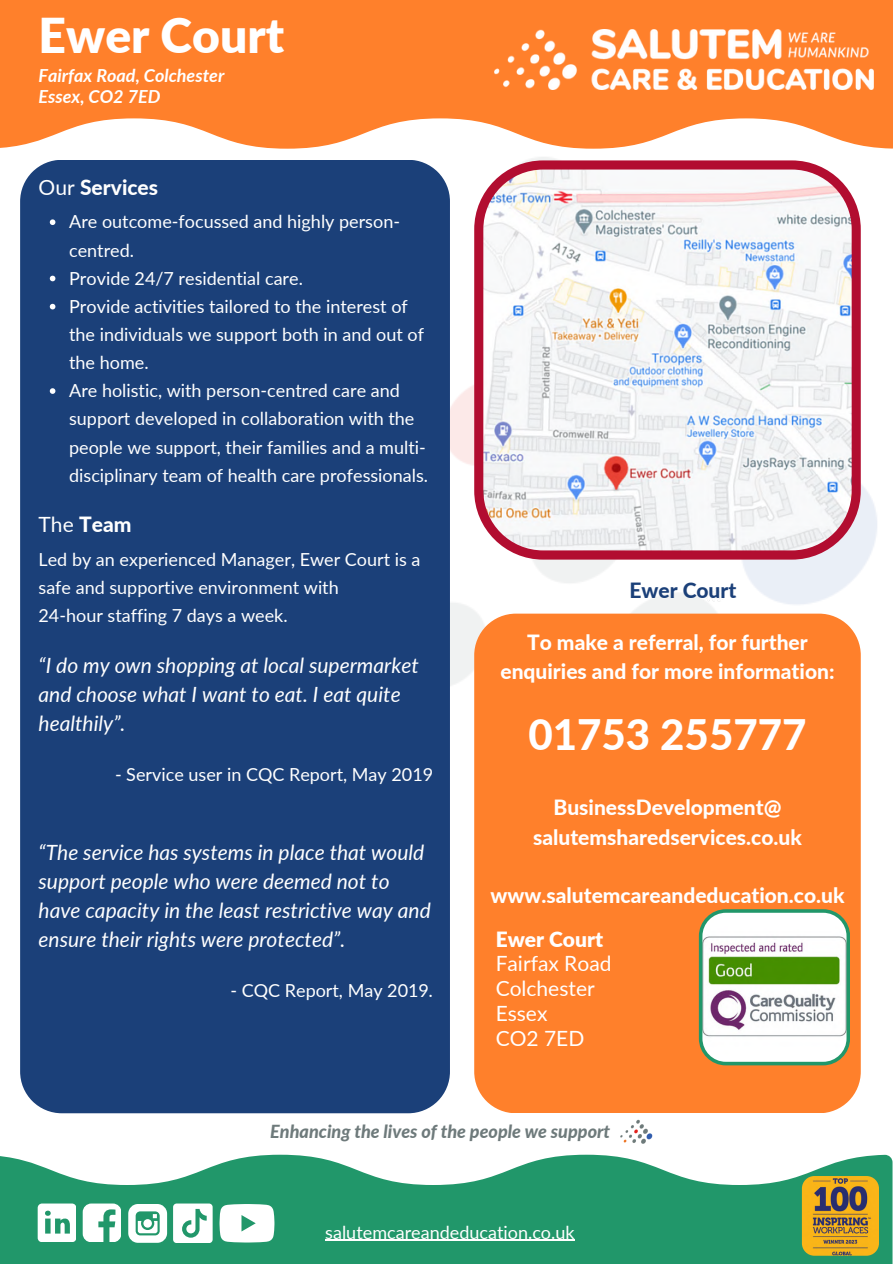
<style>
.page{position:relative;width:893px;height:1264px;background:#fff}
.page>*{position:absolute;margin:0;border:0;box-sizing:border-box;transform-origin:0 0}
.t1{font:900 48px "Lato";color:#fff}
.t2{font:800 42px "Lato";color:#fff}
.t3{font:italic 21px/29.2px "Lato";color:#fff}
.t4{font:800 21px/29.2px "Lato";color:#fff;text-align:center}
.t5{font:21px "Lato";color:#fff}
.t6{font:900 21px "Lato";color:#fff}
.t7{font:800 21px "Lato";color:#1b4079}
.t8{font:18px/28.2px "Lato";color:#fff}
.t9{font:italic 800 18px "Lato";color:#6e7a7b}
.t10{font:italic 700 18px "Lato";color:#fff}
.s1{font-weight:400}
.s2{font-style:italic}
</style>
<div class="page">
<img style="left:450px;top:157px;width:427px;height:615px">
<svg style="left:0;top:0;width:892px;height:149px;background:#fe9046"></svg>
<div style="left:474px;top:613px;width:386px;height:500px;background:#ff802b"></div>
<div style="left:20px;top:160px;width:430px;height:953px;background:#1b4079"></div>
<img style="left:620px;top:1119px;width:33px;height:25px">
<svg style="left:474px;top:160px;width:386px;height:399px;fill:#f4f3f5"></svg>
<img style="left:703px;top:588px;width:20px;height:14px">
<svg style="left:50px;top:219px;width:5px;height:6px"></svg>
<svg style="left:50px;top:276px;width:5px;height:5px"></svg>
<svg style="left:50px;top:304px;width:5px;height:5px"></svg>
<svg style="left:50px;top:388px;width:5px;height:6px"></svg>
<svg style="left:0;top:1154px;width:892px;height:109px;fill:#21976a"></svg>
<hr style="left:325px;top:1239px;width:249px;height:1px;background:#fff">
<svg style="left:698px;top:909px;width:152px;height:156px"></svg>
<img style="left:494px;top:30px;width:379px;height:59px">
<svg style="left:128px;top:1203px;width:39px;height:39px"></svg>
<svg style="left:83px;top:1203px;width:38px;height:38px"></svg>
<svg style="left:38px;top:1203px;width:38px;height:38px"></svg>
<svg style="left:173px;top:1203px;width:39px;height:39px"></svg>
<svg style="left:219px;top:1203px;width:55px;height:39px"></svg>
<svg style="left:799px;top:1174px;width:81px;height:83px;background:#b39234"></svg>
<p class="t1" style="left:39px;top:6px;width:247px">Ewer Court</p>
<p class="t10" style="left:39px;top:64px;width:187px">Fairfax Road, Colchester</p>
<p class="t10" style="left:39px;top:85px;width:123px">Essex, CO2 7ED</p>
<p class="t4" style="left:39px;top:172px;width:121px"><span class="s1">Our</span> Services</p>
<p class="t8" style="left:69px;top:207px;width:332px">Are outcome-focussed and highly person&shy;centred.</p>
<p class="t8" style="left:69px;top:263px;width:235px">Provide 24/7 residential care.</p>
<p class="t8" style="left:69px;top:292px;width:356px">Provide activities tailored to the interest of the individuals we support both in and out of the home.</p>
<p class="t8" style="left:69px;top:376px;width:360px">Are holistic, with person-centred care and support developed in collaboration with the people we support, their families and a multi&shy;disciplinary team of health care professionals.</p>
<p class="t4" style="left:39px;top:509px;width:94px"><span class="s1">The</span> Team</p>
<p class="t8" style="left:39px;top:545px;width:383px">Led by an experienced Manager, Ewer Court is a safe and supportive environment with</p>
<p class="t8" style="left:39px;top:601px;width:250px">24-hour staffing 7 days a week.</p>
<p class="t3" style="left:39px;top:650px;width:382px">“I do my own shopping at local supermarket and choose what I want to eat. I eat quite healthily”.</p>
<p class="t8" style="left:115px;top:759px;width:320px">- Service user in CQC Report, May 2019</p>
<p class="t3" style="left:39px;top:837px;width:394px">“The service has systems in place that would support people who were deemed not to have capacity in the least restrictive way and ensure their rights were protected”.</p>
<p class="t8" style="left:230px;top:975px;width:204px">- CQC Report, May 2019<span class="s2">.</span></p>
<p class="t7" style="left:629px;top:577px;width:108px">Ewer Court</p>
<p class="t4" style="left:500px;top:627px;width:335px">To make a referral, for further enquiries and for more information:</p>
<p class="t2" style="left:528px;top:708px;width:279px">01753 255777</p>
<p class="t4" style="left:553px;top:792px;width:229px">BusinessDevelopment@</p>
<p class="t4" style="left:533px;top:821px;width:270px">salutemsharedservices.co.uk</p>
<p class="t4" style="left:490px;top:880px;width:355px">www.salutemcareandeducation.co.uk</p>
<p class="t6" style="left:495px;top:925px;width:109px">Ewer Court</p>
<p class="t5" style="left:495px;top:950px;width:117px">Fairfax Road</p>
<p class="t5" style="left:495px;top:975px;width:101px">Colchester</p>
<p class="t5" style="left:495px;top:1000px;width:53px">Essex</p>
<p class="t5" style="left:495px;top:1024px;width:90px">CO2 7ED</p>
<p class="t9" style="left:270px;top:1120px;width:341px">Enhancing the lives of the people we support</p>
<p class="t8" style="left:325px;top:1217px;width:251px">salutemcareandeducation.co.uk</p>
</div>
